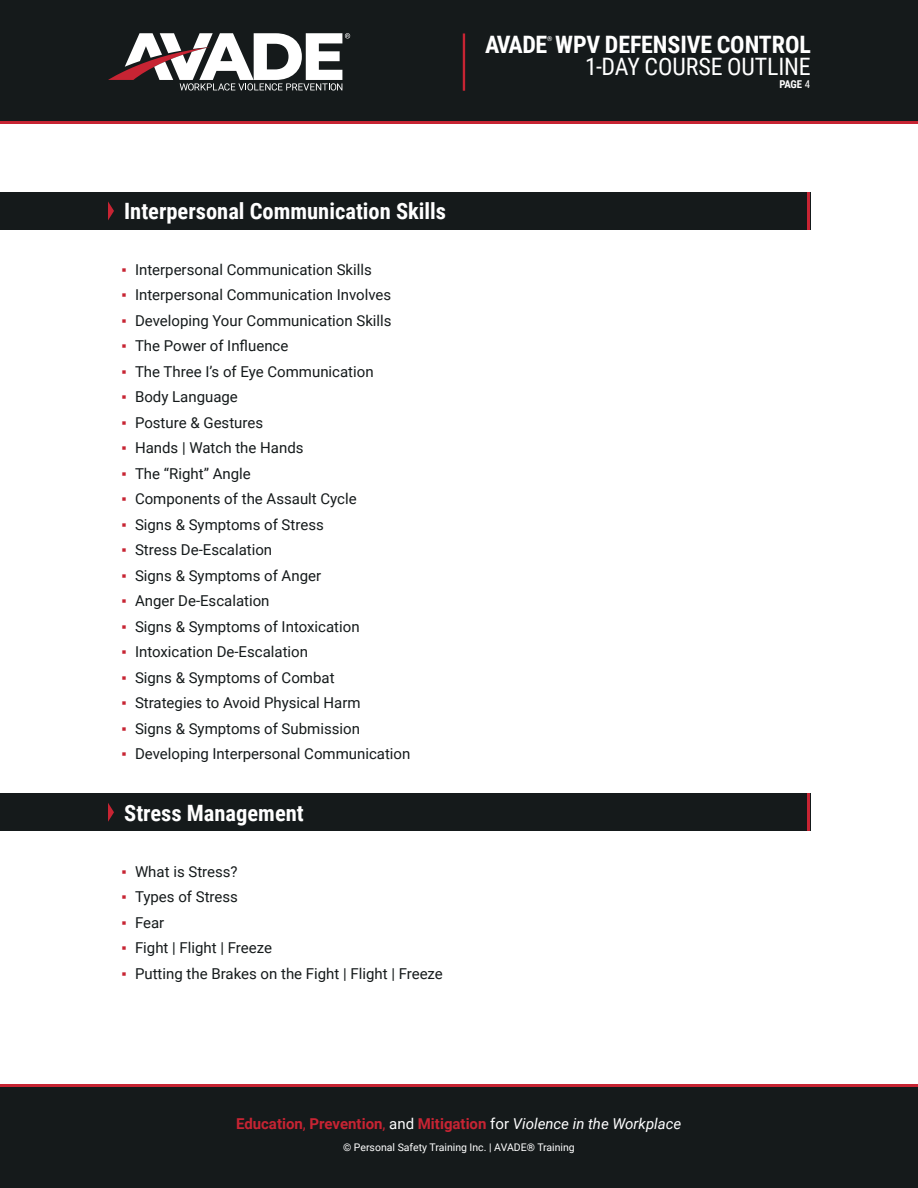
<style>
.page{position:relative;width:918px;height:1188px;background:#fff}
.page>*{position:absolute;margin:0;border:0;box-sizing:border-box;transform-origin:0 0}
.t1{font:700 24px "Roboto Condensed";letter-spacing:-.005em;color:#fff}
.t2{font:24px "Roboto Condensed";letter-spacing:-.005em;color:#fff}
.t3{font:700 22.5px "Roboto Condensed";color:#fff}
.t4{font:15px "Roboto";color:#151a1b}
.t5{font:700 15px "Roboto";color:#c72433}
.t6{font:700 10.8px "Roboto Condensed";color:#fff}
.t7{font:10.5px "Roboto";color:#fff}
.t8{font:700 6.75px "Roboto Condensed";color:#fff}
.s1{font-family:"Arial";color:#c72433}
.s2{font-weight:400}
.s3{font-weight:400;color:#fff}
.s4{font-weight:400;font-style:italic;color:#fff}
</style>
<div class="page">
<div style="left:0;top:10px;width:918px;height:114px;background:#c72433"></div>
<div style="left:0;top:0;width:918px;height:121px;background:#151a1b"></div>
<svg style="left:108px;top:33px;width:242px;height:58px"></svg>
<hr style="left:463px;top:33px;width:2px;height:58px;background:#c72433">
<div style="left:0;top:1084px;width:918px;height:62px;background:#c72433"></div>
<div style="left:0;top:1087px;width:918px;height:101px;background:#151a1b"></div>
<div style="left:0;top:192px;width:810px;height:38px;background:#151a1b"></div>
<svg style="left:108px;top:201px;width:6px;height:19px"></svg>
<hr style="left:808px;top:192px;width:2px;height:38px;background:#c72433">
<div style="left:0;top:794px;width:810px;height:37px;background:#151a1b"></div>
<svg style="left:108px;top:803px;width:6px;height:19px"></svg>
<hr style="left:808px;top:794px;width:2px;height:37px;background:#c72433">
<h1 class="t1" style="left:485px;top:27px;width:327px">AVADE WPV DEFENSIVE CONTROL</h1>
<p class="t8" style="left:547px;top:34px;width:7px">®</p>
<h1 class="t2" style="left:585px;top:50px;width:227px">1-DAY COURSE OUTLINE</h1>
<p class="t3" style="left:124px;top:195px;width:323px">Interpersonal Communication Skills</p>
<p class="t4" style="left:122px;top:259px;width:252px"><span class="s1">▪</span> Interpersonal Communication Skills</p>
<p class="t4" style="left:122px;top:284px;width:271px"><span class="s1">▪</span> Interpersonal Communication Involves</p>
<p class="t4" style="left:122px;top:310px;width:272px"><span class="s1">▪</span> Developing Your Communication Skills</p>
<p class="t4" style="left:122px;top:335px;width:168px"><span class="s1">▪</span> The Power of Influence</p>
<p class="t4" style="left:122px;top:361px;width:254px"><span class="s1">▪</span> The Three I’s of Eye Communication</p>
<p class="t4" style="left:122px;top:386px;width:118px"><span class="s1">▪</span> Body Language</p>
<p class="t4" style="left:122px;top:412px;width:143px"><span class="s1">▪</span> Posture &amp; Gestures</p>
<p class="t4" style="left:122px;top:437px;width:184px"><span class="s1">▪</span> Hands | Watch the Hands</p>
<p class="t4" style="left:122px;top:463px;width:131px"><span class="s1">▪</span> The “Right” Angle</p>
<p class="t4" style="left:122px;top:488px;width:237px"><span class="s1">▪</span> Components of the Assault Cycle</p>
<p class="t4" style="left:122px;top:514px;width:204px"><span class="s1">▪</span> Signs &amp; Symptoms of Stress</p>
<p class="t4" style="left:122px;top:539px;width:152px"><span class="s1">▪</span> Stress De-Escalation</p>
<p class="t4" style="left:122px;top:565px;width:201px"><span class="s1">▪</span> Signs &amp; Symptoms of Anger</p>
<p class="t4" style="left:122px;top:590px;width:150px"><span class="s1">▪</span> Anger De-Escalation</p>
<p class="t4" style="left:122px;top:616px;width:240px"><span class="s1">▪</span> Signs &amp; Symptoms of Intoxication</p>
<p class="t4" style="left:122px;top:641px;width:188px"><span class="s1">▪</span> Intoxication De-Escalation</p>
<p class="t4" style="left:122px;top:667px;width:215px"><span class="s1">▪</span> Signs &amp; Symptoms of Combat</p>
<p class="t4" style="left:122px;top:692px;width:241px"><span class="s1">▪</span> Strategies to Avoid Physical Harm</p>
<p class="t4" style="left:122px;top:718px;width:240px"><span class="s1">▪</span> Signs &amp; Symptoms of Submission</p>
<p class="t4" style="left:122px;top:743px;width:290px"><span class="s1">▪</span> Developing Interpersonal Communication</p>
<p class="t3" style="left:124px;top:797px;width:181px">Stress Management</p>
<p class="t4" style="left:122px;top:861px;width:118px"><span class="s1">▪</span> What is Stress?</p>
<p class="t4" style="left:122px;top:886px;width:118px"><span class="s1">▪</span> Types of Stress</p>
<p class="t4" style="left:122px;top:912px;width:44px"><span class="s1">▪</span> Fear</p>
<p class="t4" style="left:122px;top:937px;width:152px"><span class="s1">▪</span> Fight | Flight | Freeze</p>
<p class="t4" style="left:122px;top:963px;width:323px"><span class="s1">▪</span> Putting the Brakes on the Fight | Flight | Freeze</p>
<p class="t5" style="left:236px;top:1113px;width:447px">Education<span class="s2">,</span> Prevention<span class="s2">,</span> <span class="s3">and</span> Mitigation <span class="s3">for</span> <span class="s4">Violence in the Workplace</span></p>
<p class="t7" style="left:343px;top:1139px;width:233px">© Personal Safety Training Inc. | AVADE® Training</p>
<p class="t6" style="left:779px;top:77px;width:32px">PAGE <span class="s2">4</span></p>
</div>
